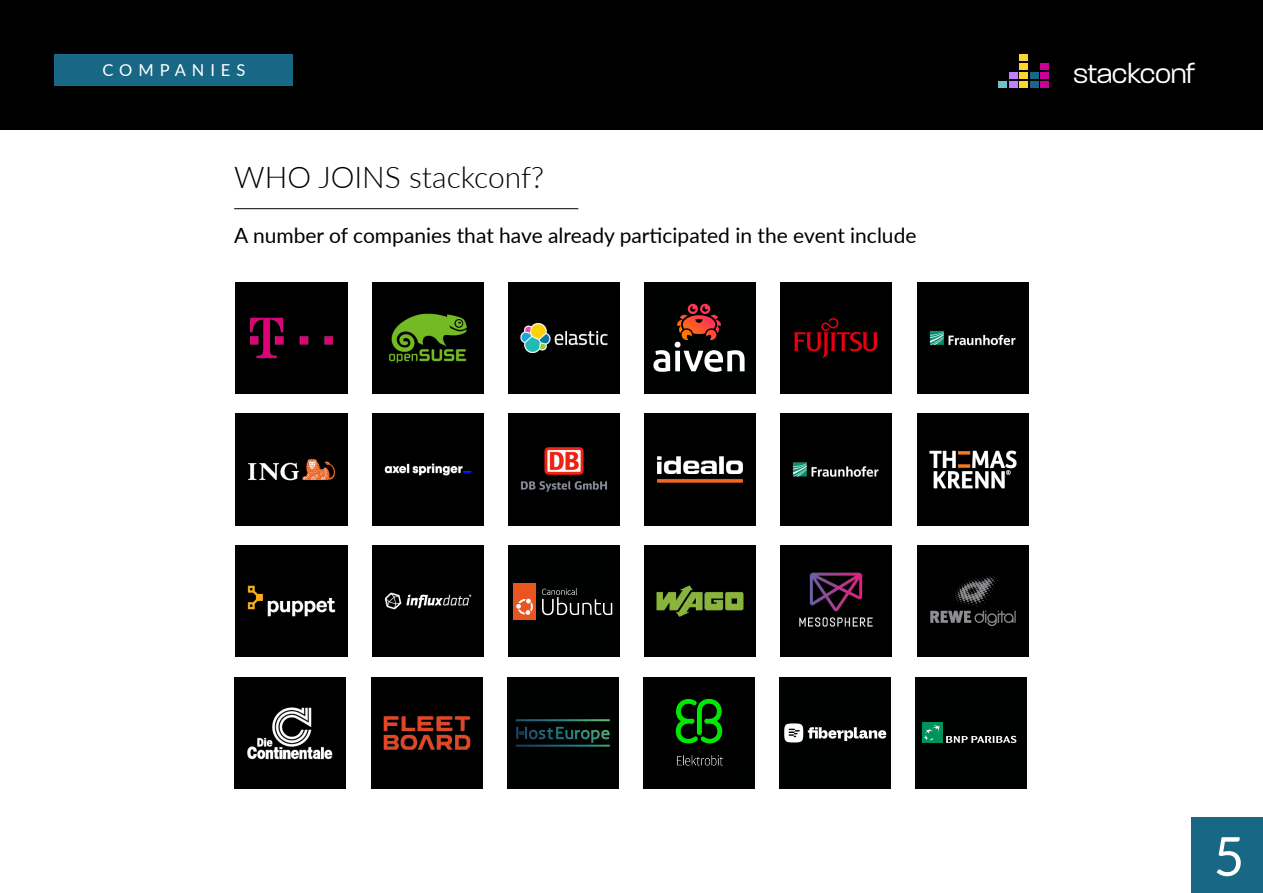
<style>
.page{position:relative;width:1263px;height:893px;background:#fff}
.page>*{position:absolute;margin:0;border:0;box-sizing:border-box;transform-origin:0 0}
.t1{font:53.85px "Lato";color:#fff}
.t2{font:300 30px "Lato";color:#000}
.t3{font:300 28.5px "Paralucent";letter-spacing:-.01em;color:#fff}
.t4{font:21px "Lato";color:#000}
.t5{font:16.5px "Lato";letter-spacing:.36em;color:#fff}
</style>
<div class="page">
<div style="left:0;top:0;width:1263px;height:130px;background:#000"></div>
<div style="left:55px;top:54px;width:238px;height:32px;background:#186885"></div>
<div style="left:1009px;top:81px;width:8px;height:7px;background:#bf7fff"></div>
<div style="left:1019px;top:81px;width:9px;height:7px;background:#ffd431"></div>
<div style="left:1030px;top:81px;width:8px;height:7px;background:#186885"></div>
<div style="left:1040px;top:81px;width:8px;height:7px;background:#c09"></div>
<div style="left:1009px;top:72px;width:8px;height:7px;background:#bf7fff"></div>
<div style="left:1019px;top:72px;width:9px;height:7px;background:#ffd431"></div>
<div style="left:1019px;top:63px;width:9px;height:7px;background:#ffd431"></div>
<div style="left:1019px;top:54px;width:9px;height:7px;background:#ffd431"></div>
<div style="left:1030px;top:72px;width:8px;height:7px;background:#186885"></div>
<div style="left:1040px;top:72px;width:8px;height:7px;background:#c09"></div>
<div style="left:1040px;top:63px;width:8px;height:7px;background:#c09"></div>
<div style="left:998px;top:81px;width:9px;height:7px;background:#6cc3c7"></div>
<div style="left:1192px;top:817px;width:71px;height:76px;background:#186885"></div>
<hr style="left:234px;top:208px;width:344px;height:1px;background:#000">
<img style="left:236px;top:282px;width:111px;height:111px">
<img style="left:372px;top:282px;width:111px;height:111px">
<img style="left:508px;top:282px;width:111px;height:111px">
<div style="left:645px;top:282px;width:111px;height:111px;background:#000101"></div>
<img style="left:781px;top:282px;width:111px;height:111px">
<div style="left:917px;top:282px;width:111px;height:111px;background:#000"></div>
<img style="left:236px;top:414px;width:111px;height:111px">
<div style="left:372px;top:414px;width:111px;height:111px;background:#000"></div>
<img style="left:508px;top:414px;width:111px;height:111px">
<img style="left:645px;top:414px;width:111px;height:111px">
<div style="left:781px;top:414px;width:111px;height:111px;background:#000"></div>
<img style="left:917px;top:414px;width:111px;height:111px">
<img style="left:236px;top:546px;width:111px;height:111px">
<div style="left:372px;top:546px;width:111px;height:111px;background:#000"></div>
<div style="left:508px;top:546px;width:111px;height:111px;background:#000101"></div>
<svg style="left:542px;top:588px;width:70px;height:27px"></svg>
<div style="left:513px;top:583px;width:23px;height:36px;background:#e95420"></div>
<svg style="left:516px;top:599px;width:17px;height:16px"></svg>
<img style="left:645px;top:546px;width:111px;height:111px">
<img style="left:781px;top:546px;width:111px;height:111px">
<img style="left:917px;top:546px;width:111px;height:111px">
<img style="left:235px;top:677px;width:111px;height:111px">
<img style="left:371px;top:677px;width:111px;height:111px">
<div style="left:507px;top:677px;width:111px;height:111px;background:#000101"></div>
<svg style="left:516px;top:719px;width:94px;height:2px"></svg>
<svg style="left:516px;top:727px;width:94px;height:20px"></svg>
<div style="left:643px;top:677px;width:111px;height:111px;background:#000101"></div>
<img style="left:675px;top:698px;width:48px;height:68px">
<div style="left:780px;top:677px;width:111px;height:111px;background:#000101"></div>
<svg style="left:784px;top:723px;width:102px;height:19px"></svg>
<div style="left:916px;top:677px;width:111px;height:111px;background:#000101"></div>
<svg style="left:946px;top:736px;width:70px;height:7px"></svg>
<div style="left:922px;top:723px;width:20px;height:20px;background:#00925c"></div>
<svg style="left:924px;top:725px;width:16px;height:15px"></svg>
<svg style="left:653px;top:304px;width:91px;height:68px"></svg>
<p class="t5" style="left:103px;top:59px;width:144px">COMPANIES</p>
<h3 class="t3" style="left:1074px;top:57px;width:123px">stackconf</h3>
<h2 class="t2" style="left:234px;top:156px;width:312px">WHO JOINS stackconf?</h2>
<p class="t4" style="left:234px;top:220px;width:684px">A number of companies that have already participated in the event include</p>
<h1 class="t1" style="left:1214px;top:818px;width:32px">5</h1>
</div>
